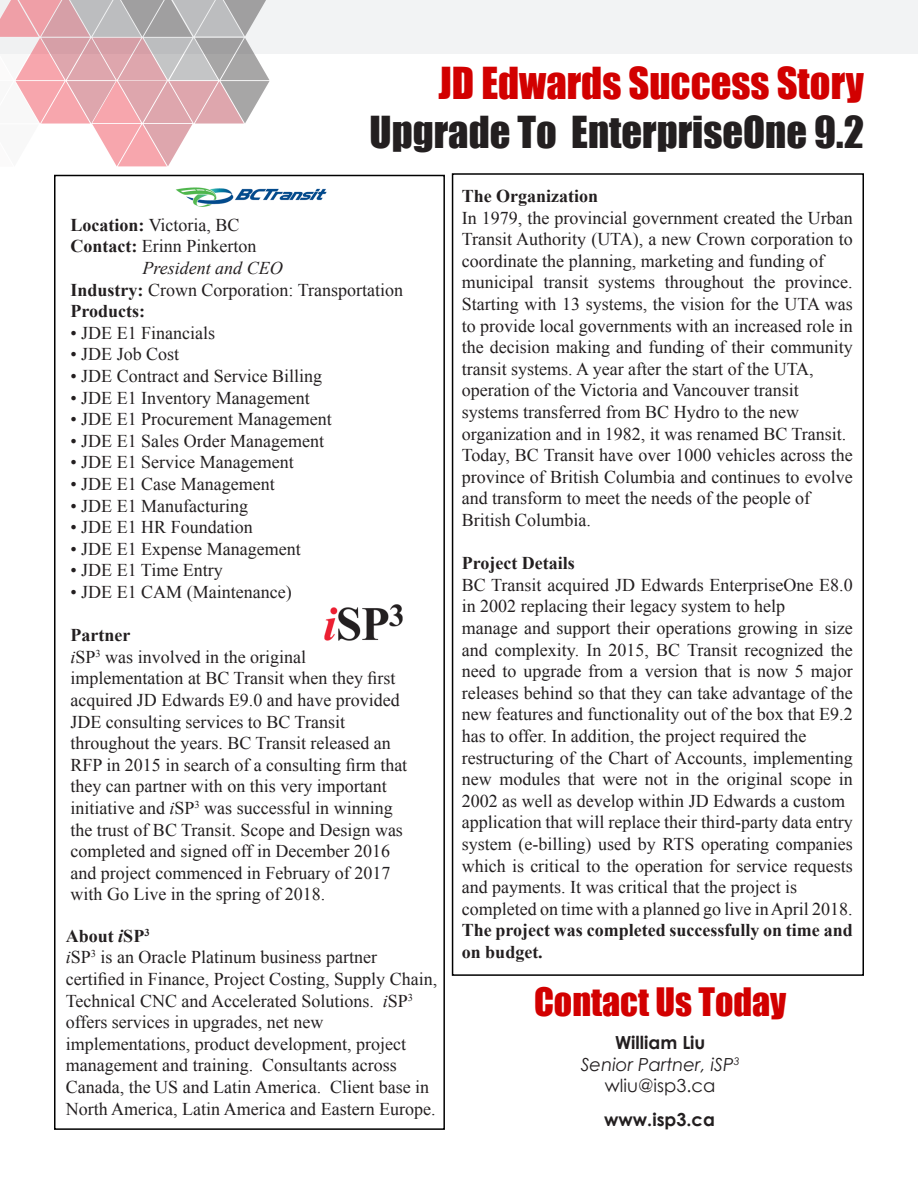
<style>
.page{position:relative;width:918px;height:1188px;background:#fff}
.page>*{position:absolute;margin:0;border:0;box-sizing:border-box;transform-origin:0 0}
.t1{font:40.5px "Impact";color:#231f20}
.t2{font:40.5px "Impact";color:#d20000}
.t3{font:36px "Impact";color:#d20000}
.t4{font:18px/21.6px "Times New Roman";color:#231f20;text-align:justify}
.t5{font:700 18px/21.6px "Times New Roman";color:#231f20}
.t6{font:700 18px "Century Gothic";color:#231f20}
.t7{font:italic 18px "Century Gothic";color:#231f20}
.t8{font:italic 18px "Times New Roman";color:#231f20}
.t9{font:18px "Century Gothic";color:#231f20}
.s1{font-weight:700}
.s2{font-style:italic}
</style>
<div class="page">
<div style="left:0;top:0;width:918px;height:54px;background:#f2f3f4"></div>
<img style="left:176px;top:187px;width:151px;height:20px">
<div style="left:54px;top:175px;width:391px;height:955px;border:2px solid #000"></div>
<img style="left:324px;top:604px;width:79px;height:37px">
<div style="left:452px;top:173px;width:412px;height:803px;border:2px solid #000"></div>
<svg style="left:0;top:0;width:270px;height:167px"></svg>
<p class="t2" style="left:438px;top:52px;width:427px">JD Edwards Success Story</p>
<p class="t1" style="left:370px;top:100px;width:496px">Upgrade To EnterpriseOne 9.2</p>
<p class="t5" style="left:462px;top:185px;width:138px">The Organization</p>
<p class="t4" style="left:462px;top:206px;width:392px">In 1979, the provincial government created the Urban Transit Authority (UTA), a new Crown corporation to coordinate the planning, marketing and funding of</p>
<p class="t4" style="left:462px;top:271px;width:392px">municipal transit systems throughout the province.<br>Starting with 13 systems, the vision for the UTA was to provide local governments with an increased role in the decision making and funding of their community transit systems. A year after the start of the UTA,</p>
<p class="t4" style="left:462px;top:379px;width:339px">operation of the Victoria and Vancouver transit</p>
<p class="t4" style="left:462px;top:401px;width:339px">systems transferred from BC Hydro to the new</p>
<p class="t4" style="left:462px;top:422px;width:386px">organization and in 1982, it was renamed BC Transit.</p>
<p class="t4" style="left:462px;top:444px;width:392px">Today, BC Transit have over 1000 vehicles across the province of British Columbia and continues to evolve and transform to meet the needs of the people of</p>
<p class="t4" style="left:462px;top:509px;width:131px">British Columbia.</p>
<p class="t5" style="left:462px;top:552px;width:115px">Project Details</p>
<p class="t4" style="left:462px;top:574px;width:392px">BC Transit acquired JD Edwards EnterpriseOne E8.0 in 2002 replacing their legacy system to help</p>
<p class="t4" style="left:462px;top:617px;width:392px">manage and support their operations growing in size and complexity. In 2015, BC Transit recognized the need to upgrade from a version that is now 5 major releases behind so that they can take advantage of the new features and functionality out of the box that E9.2 has to offer. In addition, the project required the</p>
<p class="t4" style="left:462px;top:746px;width:392px">restructuring of the Chart of Accounts, implementing new modules that were not in the original scope in 2002 as well as develop within JD Edwards a custom</p>
<p class="t4" style="left:462px;top:811px;width:392px">application that will replace their third-party data entry system (e-billing) used by RTS operating companies which is critical to the operation for service requests and payments. It was critical that the project is</p>
<p class="t4" style="left:462px;top:898px;width:392px">completed on time with a planned go live in April 2018.</p>
<p class="t5" style="left:462px;top:919px;width:392px">The project was completed successfully on time and on budget.</p>
<p class="t4" style="left:70px;top:214px;width:171px"><span class="s1">Location:</span> Victoria, BC</p>
<p class="t4" style="left:70px;top:235px;width:187px"><span class="s1">Contact:</span> Erinn Pinkerton</p>
<p class="t8" style="left:142px;top:256px;width:142px">President and CEO</p>
<p class="t4" style="left:70px;top:278px;width:334px"><span class="s1">Industry:</span> Crown Corporation: Transportation</p>
<p class="t5" style="left:70px;top:300px;width:76px">Products:</p>
<p class="t4" style="left:70px;top:322px;width:146px">• JDE E1 Financials</p>
<p class="t4" style="left:70px;top:343px;width:110px">• JDE Job Cost</p>
<p class="t4" style="left:70px;top:365px;width:253px">• JDE Contract and Service Billing</p>
<p class="t4" style="left:70px;top:386px;width:241px">• JDE E1 Inventory Management</p>
<p class="t4" style="left:70px;top:408px;width:263px">• JDE E1 Procurement Management</p>
<p class="t4" style="left:70px;top:430px;width:255px">• JDE E1 Sales Order Management</p>
<p class="t4" style="left:70px;top:451px;width:225px">• JDE E1 Service Management</p>
<p class="t4" style="left:70px;top:473px;width:206px">• JDE E1 Case Management</p>
<p class="t4" style="left:70px;top:494px;width:179px">• JDE E1 Manufacturing</p>
<p class="t4" style="left:70px;top:516px;width:184px">• JDE E1 HR Foundation</p>
<p class="t4" style="left:70px;top:538px;width:232px">• JDE E1 Expense Management</p>
<p class="t4" style="left:70px;top:559px;width:154px">• JDE E1 Time Entry</p>
<p class="t4" style="left:70px;top:581px;width:223px">• JDE E1 CAM (Maintenance)</p>
<p class="t5" style="left:70px;top:624px;width:61px">Partner</p>
<p class="t4" style="left:70px;top:646px;width:237px"><span class="s2">i</span>SP<sup>3</sup> was involved in the original</p>
<p class="t4" style="left:70px;top:667px;width:327px">implementation at BC Transit when they first</p>
<p class="t4" style="left:70px;top:689px;width:331px">acquired JD Edwards E9.0 and have provided</p>
<p class="t4" style="left:70px;top:710px;width:276px">JDE consulting services to BC Transit</p>
<p class="t4" style="left:70px;top:732px;width:322px">throughout the years. BC Transit released an</p>
<p class="t4" style="left:70px;top:754px;width:338px">RFP in 2015 in search of a consulting firm that</p>
<p class="t4" style="left:70px;top:775px;width:318px">they can partner with on this very important</p>
<p class="t4" style="left:70px;top:797px;width:324px">initiative and <span class="s2">i</span>SP<sup>3</sup> was successful in winning</p>
<p class="t4" style="left:70px;top:818px;width:334px">the trust of BC Transit. Scope and Design was</p>
<p class="t4" style="left:70px;top:840px;width:321px">completed and signed off in December 2016</p>
<p class="t4" style="left:70px;top:862px;width:321px">and project commenced in February of 2017</p>
<p class="t4" style="left:70px;top:883px;width:256px">with Go Live in the spring of 2018.</p>
<p class="t5" style="left:66px;top:924px;width:85px">About <span class="s2">i</span>SP<sup>3</sup></p>
<p class="t4" style="left:66px;top:946px;width:373px;text-align:left"><span class="s2">i</span>SP<sup>3</sup> is an Oracle Platinum business partner certified in Finance, Project Costing, Supply Chain, Technical CNC and Accelerated Solutions. <span class="s2">i</span>SP<sup>3 </sup>offers services in upgrades, net new</p>
<p class="t4" style="left:66px;top:1033px;width:371px;text-align:left">implementations, product development, project management and training. Consultants across Canada, the US and Latin America. Client base in North America, Latin America and Eastern Europe.</p>
<p class="t6" style="left:615px;top:1029px;width:92px">William Liu</p>
<p class="t3" style="left:534px;top:974px;width:254px">Contact Us Today</p>
<p class="t7" style="left:581px;top:1051px;width:160px">Senior Partner, iSP<sup>3</sup></p>
<p class="t9" style="left:605px;top:1073px;width:112px">wliu@isp3.ca</p>
<p class="t6" style="left:604px;top:1106px;width:112px">www.isp3.ca</p>
</div>
